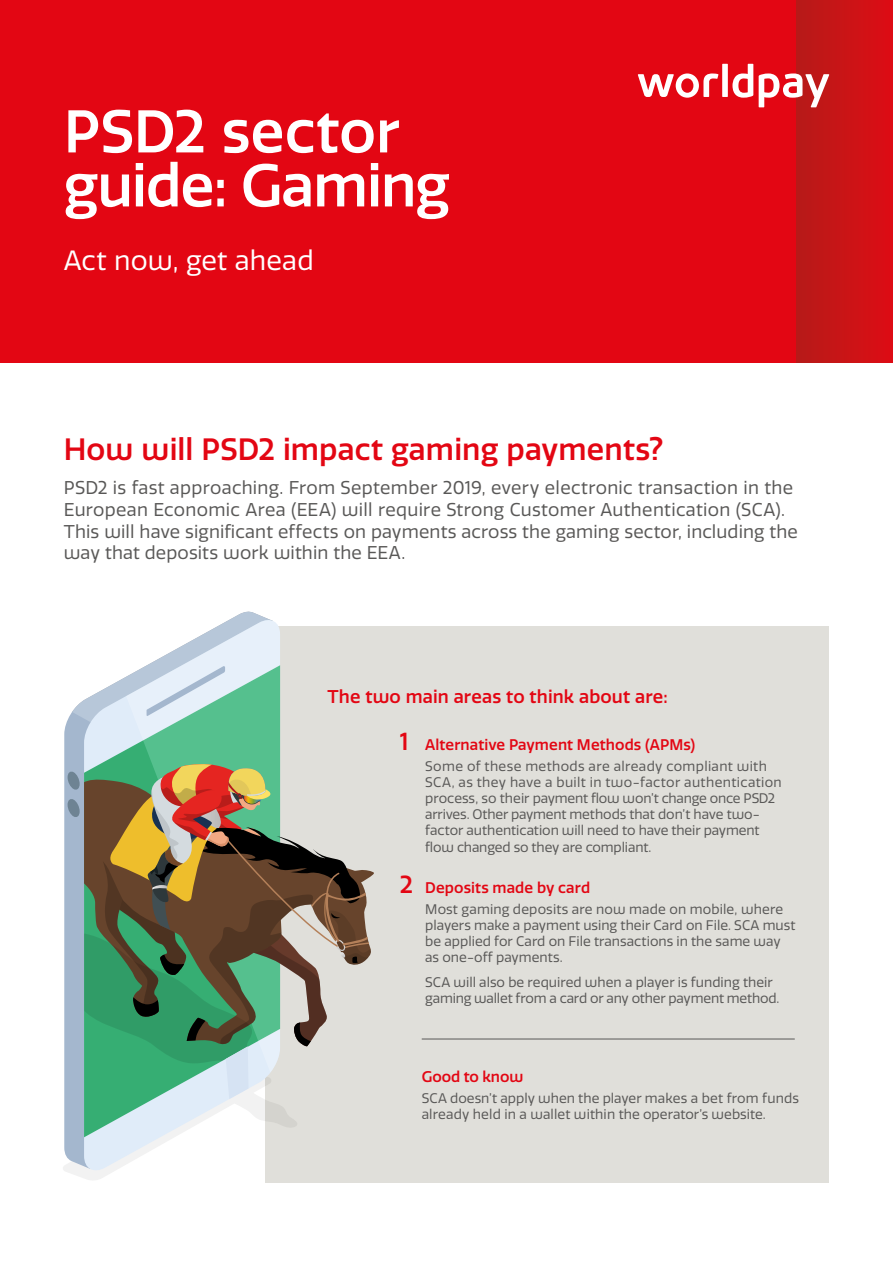
<style>
.page{position:relative;width:893px;height:1263px;background:#fff}
.page>*{position:absolute;margin:0;border:0;box-sizing:border-box;transform-origin:0 0}
.t1{font:500 58.5px/54px "Quatro";letter-spacing:-.02em;color:#fff}
.Heading_Lv1{font:500 30px "Quatro";letter-spacing:.005em;color:#e30613}
.Sub_Title{font:27px "Quatro";letter-spacing:.005em;color:#fff}
.Standfirst{font:18px/21.6px "Quatro";letter-spacing:.015em;color:#595857}
.Standfirst-2{font:500 18px "Quatro";letter-spacing:.01em;color:#e30613}
.Body_Header{font:500 15px "Quatro";letter-spacing:.005em;color:#e30613}
.Body_Header-2{font:13.5px/16.2px "Quatro";color:#595857}
.s1{font-size:24px}
</style>
<div class="page">
<div style="left:0;top:0;width:893px;height:362px;background:#e30613"></div>
<div style="left:797px;top:0;width:96px;height:362px;background:linear-gradient(to right,#b61b18,#dd0d14)"></div>
<svg style="left:638px;top:64px;width:191px;height:43px"></svg>
<div style="left:265px;top:626px;width:564px;height:557px;background:#e0dfda"></div>
<svg style="left:63px;top:612px;width:308px;height:568px"></svg>
<hr style="left:422px;top:1039px;width:373px;height:1px;background:#595857">
<p class="t1" style="left:64px;top:106px;width:388px">PSD2 sector guide: Gaming</p>
<p class="Sub_Title" style="left:64px;top:244px;width:251px">Act now, get ahead</p>
<p class="Heading_Lv1" style="left:64px;top:432px;width:601px">How will PSD2 impact gaming payments?</p>
<p class="Standfirst" style="left:64px;top:478px;width:736px">PSD2 is fast approaching. From September 2019, every electronic transaction in the European Economic Area (EEA) will require Strong Customer Authentication (SCA).<br>This will have significant effects on payments across the gaming sector, including the way that deposits work within the EEA.</p>
<p class="Standfirst-2" style="left:327px;top:687px;width:342px">The two main areas to think about are:</p>
<p class="Body_Header" style="left:400px;top:736px;width:297px"><span class="s1">1</span> Alternative Payment Methods (APMs)</p>
<p class="Body_Header-2" style="left:425px;top:758px;width:358px">Some of these methods are already compliant with SCA, as they have a built in two-factor authentication process, so their payment flow won’t change once PSD2 arrives. Other payment methods that don’t have two&shy;factor authentication will need to have their payment flow changed so they are compliant.</p>
<p class="Body_Header" style="left:400px;top:879px;width:192px"><span class="s1">2</span> Deposits made by card</p>
<p class="Body_Header-2" style="left:425px;top:901px;width:372px">Most gaming deposits are now made on mobile, where players make a payment using their Card on File. SCA must be applied for Card on File transactions in the same way as one-off payments.</p>
<p class="Body_Header-2" style="left:425px;top:974px;width:356px">SCA will also be required when a player is funding their gaming wallet from a card or any other payment method.</p>
<p class="Body_Header" style="left:422px;top:1068px;width:103px">Good to know</p>
<p class="Body_Header-2" style="left:422px;top:1090px;width:379px">SCA doesn’t apply when the player makes a bet from funds already held in a wallet within the operator’s website.</p>
</div>
